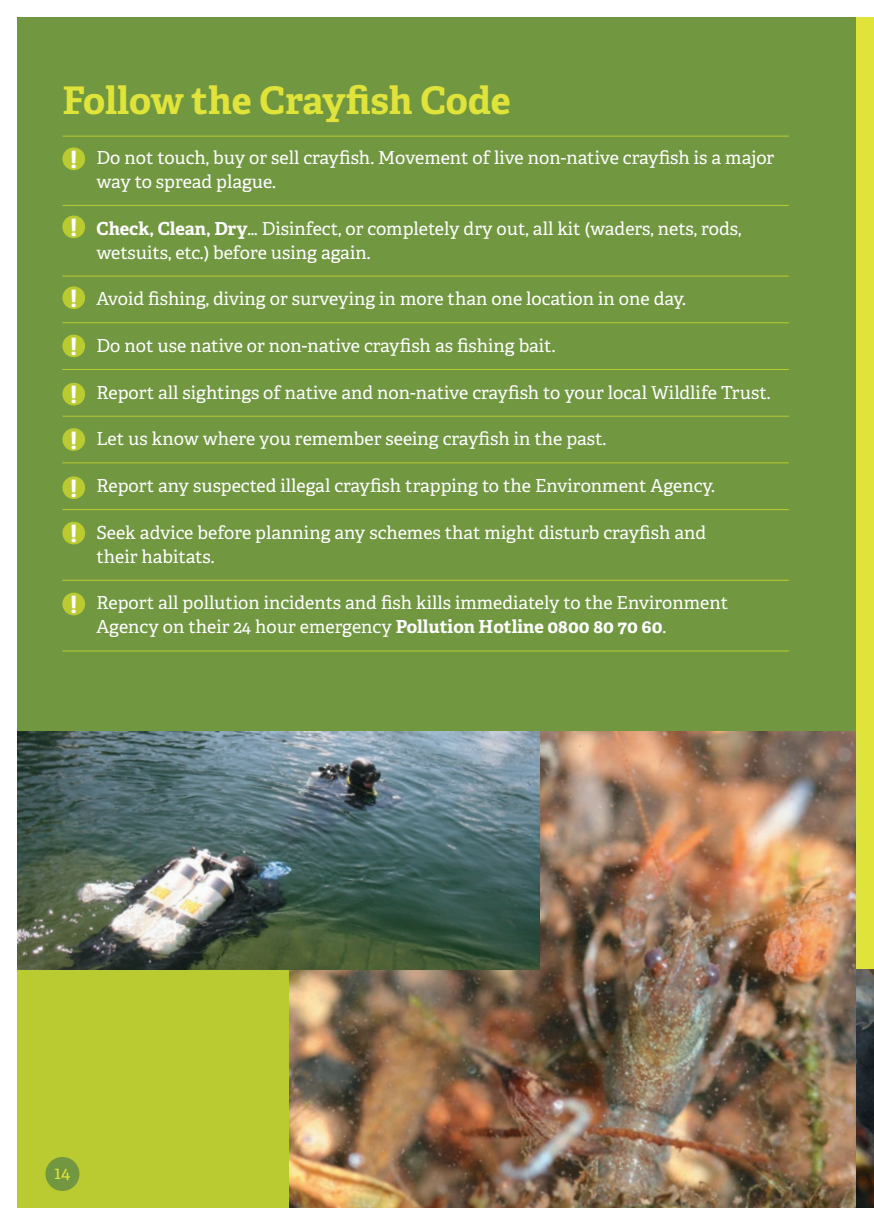
<style>
.page{position:relative;width:874px;height:1225px;background:#fff}
.page>*{position:absolute;margin:0;border:0;box-sizing:border-box;transform-origin:0 0}
.t1{font:700 38px "Adelle";color:#e0e339}
.t2{font:700 24px/48.2px "Adelle";color:#fff;text-align:justify}
.t3{font:18px/24px "Adelle Basic";color:#fff}
.t4{font:18px "Adelle Basic";color:#e0e339}
.s1{font-family:"Adelle";font-weight:700}
</style>
<div class="page">
<div style="left:17px;top:17px;width:839px;height:1191px;background:#719741"></div>
<div style="left:17px;top:969px;width:272px;height:239px;background:#bacb32"></div>
<img style="left:289px;top:731px;width:567px;height:477px">
<img style="left:17px;top:731px;width:522px;height:238px">
<div style="left:45px;top:1157px;width:34px;height:34px;background:#719741;border-radius:50%"></div>
<hr style="left:62px;top:205px;width:726px;height:1px;background:#bacb32">
<hr style="left:62px;top:276px;width:726px;height:1px;background:#bacb32">
<hr style="left:62px;top:322px;width:726px;height:1px;background:#bacb32">
<hr style="left:62px;top:369px;width:726px;height:1px;background:#bacb32">
<hr style="left:62px;top:416px;width:726px;height:1px;background:#bacb32">
<hr style="left:62px;top:462px;width:726px;height:1px;background:#bacb32">
<hr style="left:62px;top:509px;width:726px;height:1px;background:#bacb32">
<hr style="left:62px;top:580px;width:726px;height:1px;background:#bacb32">
<hr style="left:62px;top:650px;width:726px;height:1px;background:#bacb32">
<hr style="left:62px;top:136px;width:726px;height:1px;background:#bacb32">
<div style="left:62px;top:147px;width:23px;height:23px;background:#bacb32;border-radius:50%"></div>
<div style="left:62px;top:215px;width:23px;height:23px;background:#bacb32;border-radius:50%"></div>
<div style="left:62px;top:286px;width:23px;height:23px;background:#bacb32;border-radius:50%"></div>
<div style="left:62px;top:334px;width:23px;height:23px;background:#bacb32;border-radius:50%"></div>
<div style="left:62px;top:383px;width:23px;height:22px;background:#bacb32;border-radius:50%"></div>
<div style="left:62px;top:428px;width:23px;height:23px;background:#bacb32;border-radius:50%"></div>
<div style="left:62px;top:476px;width:23px;height:23px;background:#bacb32;border-radius:50%"></div>
<div style="left:62px;top:522px;width:23px;height:22px;background:#bacb32;border-radius:50%"></div>
<div style="left:62px;top:592px;width:23px;height:23px;background:#bacb32;border-radius:50%"></div>
<div style="left:856px;top:17px;width:17px;height:1191px;background:#e0e339"></div>
<img style="left:856px;top:731px;width:1px;height:477px">
<img style="left:856px;top:969px;width:17px;height:239px">
<h1 class="t1" style="left:62px;top:76px;width:449px">Follow the Crayfish Code</h1>
<p class="t3" style="left:96px;top:146px;width:679px">Do not touch, buy or sell crayfish. Movement of live non-native crayfish is a major way to spread plague.</p>
<p class="t3" style="left:96px;top:216px;width:646px"><span class="s1">Check, Clean, Dry</span>… Disinfect, or completely dry out, all kit (waders, nets, rods, wetsuits, etc.) before using again.</p>
<p class="t3" style="left:96px;top:287px;width:590px">Avoid fishing, diving or surveying in more than one location in one day.</p>
<p class="t3" style="left:96px;top:334px;width:460px">Do not use native or non-native crayfish as fishing bait.</p>
<p class="t3" style="left:96px;top:380px;width:675px">Report all sightings of native and non-native crayfish to your local Wildlife Trust.</p>
<p class="t3" style="left:96px;top:427px;width:511px">Let us know where you remember seeing crayfish in the past.</p>
<p class="t3" style="left:96px;top:474px;width:619px">Report any suspected illegal crayfish trapping to the Environment Agency.</p>
<p class="t3" style="left:96px;top:520px;width:611px">Seek advice before planning any schemes that might disturb crayfish and their habitats.</p>
<p class="t3" style="left:96px;top:591px;width:633px">Report all pollution incidents and fish kills immediately to the Environment<br>Agency on their 24 hour emergency <span class="s1">Pollution Hotline 0800 80 70 60</span>.</p>
<h2 class="t2" style="left:70px;top:135px;width:8px">!</h2>
<h2 class="t2" style="left:70px;top:203px;width:8px">!</h2>
<h2 class="t2" style="left:70px;top:274px;width:8px">! ! !</h2>
<h2 class="t2" style="left:70px;top:416px;width:8px">! !</h2>
<h2 class="t2" style="left:70px;top:509px;width:8px">!</h2>
<h2 class="t2" style="left:70px;top:580px;width:8px">!</h2>
<p class="t4" style="left:54px;top:1161px;width:17px">14</p>
</div>
